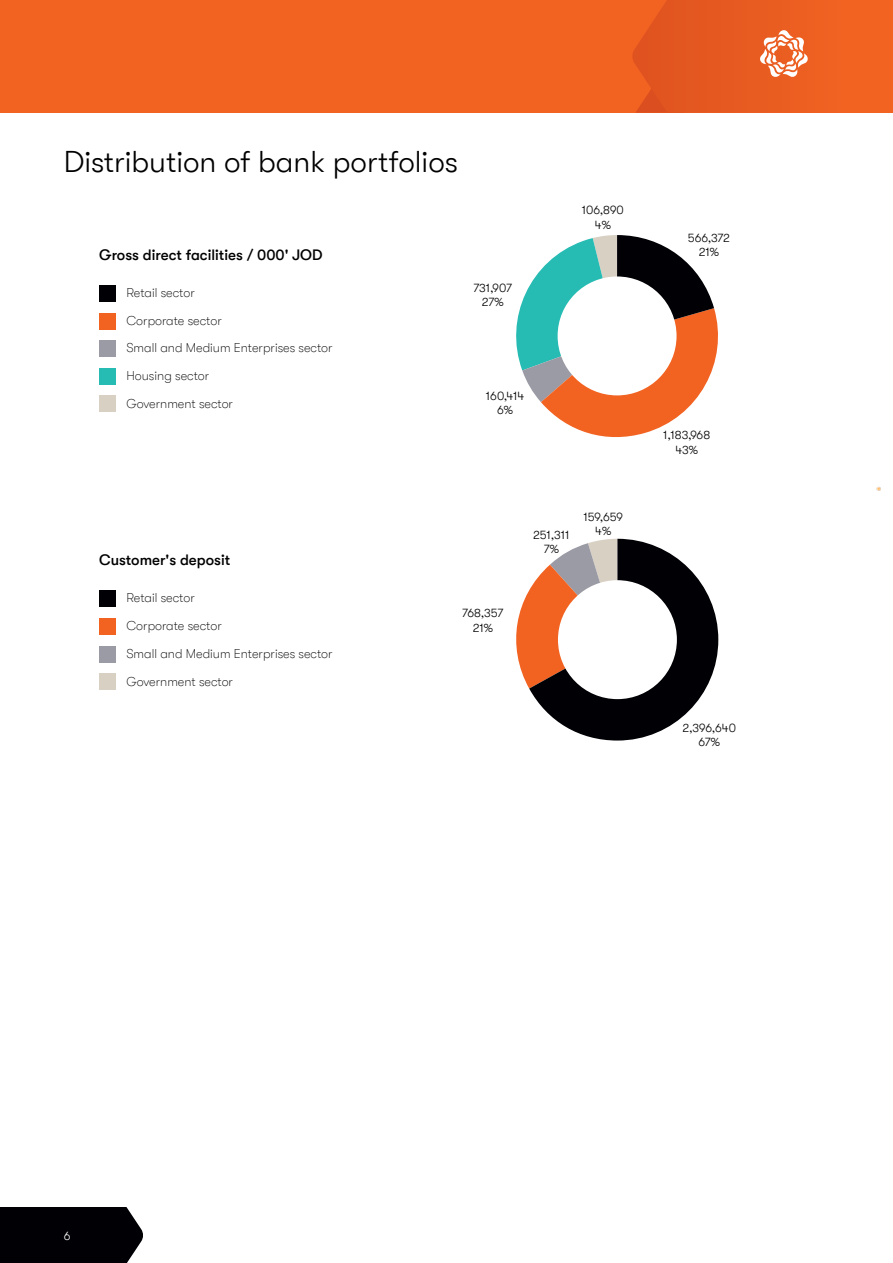
<style>
.page{position:relative;width:893px;height:1263px;background:#fff}
.page>*{position:absolute;margin:0;border:0;box-sizing:border-box;transform-origin:0 0}
.t1{font:300 30px "GT Walsheim";color:#000}
.t2{font:500 15px "GT Walsheim";color:#000}
.t3{font:100 12.75px/27.8px "GT Walsheim";color:#000}
.t4{font:300 12px/14.4px "GT Walsheim";color:#000;text-align:center}
.t5{font:300 12px "GT Walsheim";color:#fff}
</style>
<div class="page">
<div style="left:0;top:1208px;width:143px;height:55px;background:#000005"></div>
<div style="left:0;top:0;width:893px;height:113px;background:#f26322"></div>
<svg style="left:632px;top:0;width:176px;height:113px"></svg>
<svg style="left:516px;top:235px;width:202px;height:202px"></svg>
<div style="left:558px;top:276px;width:118px;height:119px;background:#fff;border-radius:50%"></div>
<div style="left:99px;top:285px;width:17px;height:17px;background:#000005"></div>
<div style="left:99px;top:313px;width:17px;height:17px;background:#f26322"></div>
<div style="left:99px;top:340px;width:17px;height:17px;background:#9b9ba5"></div>
<div style="left:99px;top:368px;width:17px;height:17px;background:#26bcb4"></div>
<div style="left:99px;top:395px;width:17px;height:17px;background:#d9d0c4"></div>
<svg style="left:516px;top:539px;width:202px;height:201px"></svg>
<div style="left:558px;top:580px;width:119px;height:119px;background:#fff;border-radius:50%"></div>
<div style="left:99px;top:590px;width:17px;height:17px;background:#000005"></div>
<div style="left:99px;top:618px;width:17px;height:17px;background:#f26322"></div>
<div style="left:99px;top:646px;width:17px;height:16px;background:#9b9ba5"></div>
<div style="left:99px;top:673px;width:17px;height:17px;background:#d9d0c4"></div>
<h1 class="t1" style="left:64px;top:145px;width:396px">Distribution of bank portfolios</h1>
<p class="t2" style="left:99px;top:246px;width:225px">Gross direct facilities / 000' JOD</p>
<p class="t3" style="left:126px;top:279px;width:208px">Retail sector<br>Corporate sector<br>Small and Medium Enterprises sector<br>Housing sector<br>Government sector</p>
<p class="t4" style="left:473px;top:280px;width:40px">731,907<br>27%</p>
<p class="t4" style="left:486px;top:389px;width:40px">160,414<br>6%</p>
<p class="t4" style="left:582px;top:203px;width:43px">106,890<br>4%</p>
<p class="t2" style="left:99px;top:551px;width:133px">Customer's deposit</p>
<p class="t3" style="left:126px;top:584px;width:208px">Retail sector<br>Corporate sector<br>Small and Medium Enterprises sector<br>Government sector</p>
<p class="t4" style="left:462px;top:606px;width:43px">768,357<br>21%</p>
<p class="t4" style="left:533px;top:527px;width:38px">251,311<br>7%</p>
<p class="t4" style="left:583px;top:510px;width:41px">159,659<br>4%</p>
<p class="t4" style="left:688px;top:231px;width:44px">566,372<br>21%</p>
<p class="t4" style="left:663px;top:428px;width:48px">1,183,968<br>43%</p>
<p class="t4" style="left:682px;top:721px;width:55px">2,396,640<br>67%</p>
<p class="t5" style="left:64px;top:1229px;width:8px">6</p>
</div>
